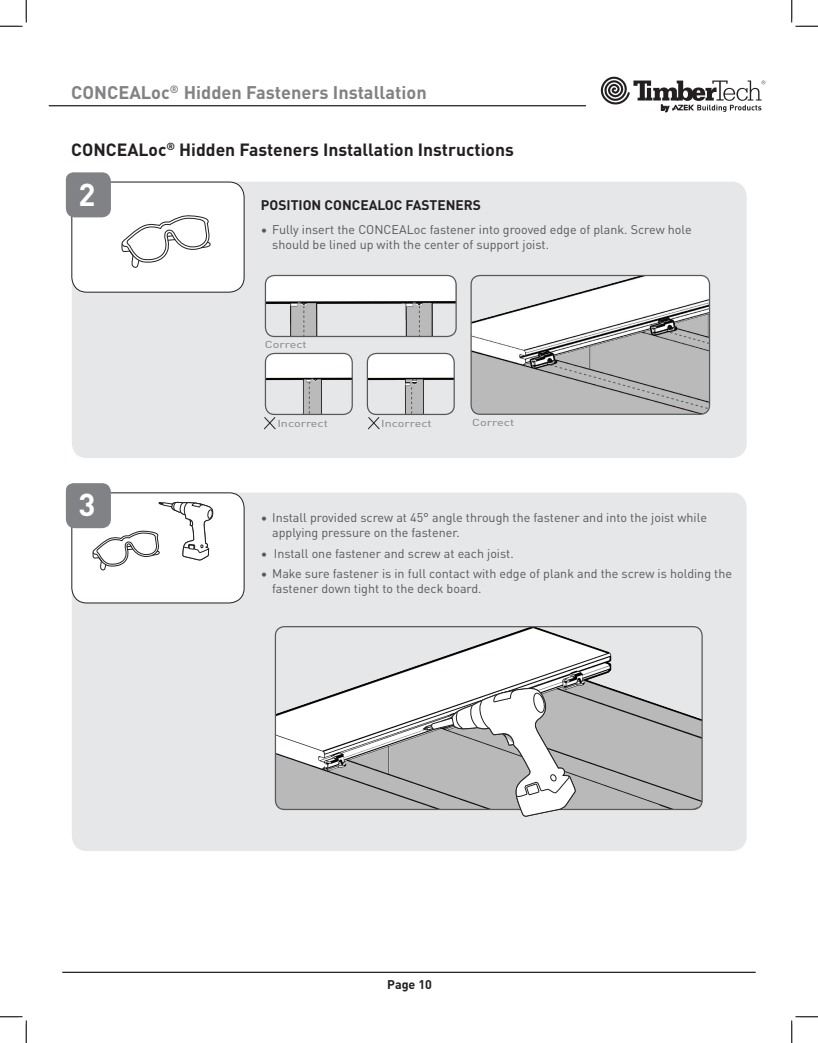
<style>
.page{position:relative;width:818px;height:1043px;background:#fff}
.page>*{position:absolute;margin:0;border:0;box-sizing:border-box;transform-origin:0 0}
.t1{font:700 31.25px "DINOT";color:#fff}
.t2{font:700 18.12px "DINOT";color:#808285}
.t3{font:700 17.5px "DINOT";color:#231f20}
.t4{font:700 13.75px "DINOT";color:#231f20}
.t5{font:12.5px/15px "DINOT";color:#57585a}
.t6{font:700 12.5px "DINOT";color:#231f20}
.t7{font:10.12px "DINOT";color:#808285;scale:1.25 1}
</style>
<div class="page">
<hr style="left:49px;top:105px;width:537px;height:1px;background:#231f20">
<hr style="left:62px;top:971px;width:693px;height:1px;background:#231f20">
<svg style="left:600px;top:76px;width:165px;height:36px"></svg>
<div style="left:72px;top:182px;width:674px;height:276px;background:#e6e7e9;border-radius:15px"></div>
<div style="left:72px;top:492px;width:674px;height:359px;background:#e6e7e9;border-radius:15px"></div>
<div style="left:72px;top:182px;width:172px;height:110px;background:#fff;border-radius:15px"></div>
<div style="left:71px;top:182px;width:173px;height:110px;border:1px solid #231f20;border-radius:15px"></div>
<div style="left:72px;top:493px;width:172px;height:110px;background:#fff;border-radius:15px"></div>
<div style="left:71px;top:492px;width:173px;height:111px;border:1px solid #231f20;border-radius:15px"></div>
<img style="left:275px;top:626px;width:427px;height:183px">
<div style="left:275px;top:626px;width:427px;height:184px;border:1px solid #57585a;border-radius:9px"></div>
<img style="left:472px;top:275px;width:237px;height:139px">
<div style="left:470px;top:275px;width:240px;height:140px;border:1px solid #57585a;border-radius:9px"></div>
<svg style="left:549px;top:362px;width:159px;height:49px;background:#b2b1b1"></svg>
<svg style="left:669px;top:331px;width:41px;height:13px"></svg>
<img style="left:265px;top:275px;width:191px;height:61px">
<div style="left:265px;top:275px;width:191px;height:62px;border:1px solid #57585a;border-radius:9px"></div>
<img style="left:367px;top:353px;width:86px;height:61px">
<div style="left:367px;top:353px;width:88px;height:62px;border:1px solid #57585a;border-radius:9px"></div>
<img style="left:265px;top:353px;width:87px;height:61px">
<div style="left:265px;top:353px;width:88px;height:62px;border:1px solid #57585a;border-radius:9px"></div>
<svg style="left:309px;top:382px;width:1px;height:31px"></svg>
<svg style="left:411px;top:387px;width:1px;height:27px"></svg>
<svg style="left:303px;top:306px;width:1px;height:31px"></svg>
<svg style="left:419px;top:306px;width:1px;height:31px"></svg>
<svg style="left:264px;top:417px;width:12px;height:13px"></svg>
<svg style="left:368px;top:417px;width:12px;height:13px"></svg>
<svg style="left:422px;top:688px;width:154px;height:128px;background:#c9c9c9"></svg>
<svg style="left:121px;top:215px;width:90px;height:53px"></svg>
<div style="left:66px;top:172px;width:45px;height:45px;background:#808285"></div>
<svg style="left:66px;top:483px;width:147px;height:88px"></svg>
<svg style="left:0;top:0;width:27px;height:27px"></svg>
<svg style="left:0;top:1016px;width:27px;height:26px"></svg>
<svg style="left:791px;top:0;width:27px;height:27px"></svg>
<svg style="left:791px;top:1016px;width:27px;height:26px"></svg>
<h2 class="t2" style="left:71px;top:78px;width:357px">CONCEALoc<sup>®</sup> Hidden Fasteners Installation</h2>
<h3 class="t3" style="left:71px;top:136px;width:444px">CONCEALoc<sup>®</sup> Hidden Fasteners Installation Instructions</h3>
<h1 class="t1" style="left:79px;top:170px;width:18px">2</h1>
<h1 class="t1" style="left:79px;top:480px;width:18px">3</h1>
<p class="t4" style="left:261px;top:194px;width:222px">POSITION CONCEALOC FASTENERS</p>
<p class="t5" style="left:272px;top:221px;width:421px;text-indent:-11px">• Fully insert the CONCEALoc fastener into grooved edge of plank. Screw hole should be lined up with the center of support joist.</p>
<p class="t7" style="left:265px;top:337px;width:35px">Correct</p>
<p class="t7" style="left:277px;top:415px;width:42px">Incorrect</p>
<p class="t7" style="left:381px;top:415px;width:42px">Incorrect</p>
<p class="t7" style="left:472px;top:415px;width:35px">Correct</p>
<p class="t5" style="left:272px;top:509px;width:436px;text-indent:-11px">• Install provided screw at 45° angle through the fastener and into the joist while applying pressure on the fastener.</p>
<p class="t5" style="left:261px;top:545px;width:254px">• Install one fastener and screw at each joist.</p>
<p class="t5" style="left:272px;top:565px;width:461px;text-indent:-11px">• Make sure fastener is in full contact with edge of plank and the screw is holding the fastener down tight to the deck board.</p>
<p class="t6" style="left:387px;top:974px;width:46px">Page 10</p>
</div>
